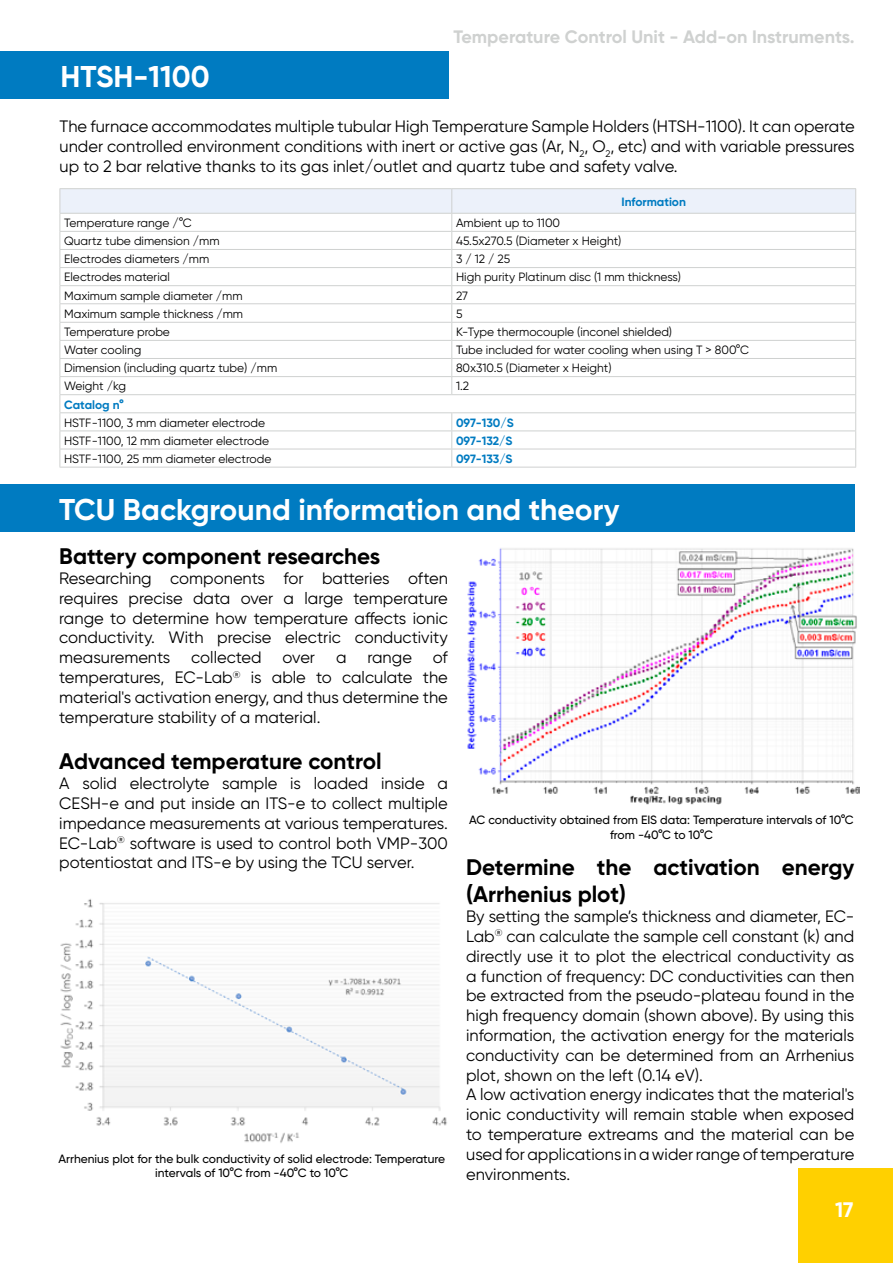
<style>
.page{position:relative;width:893px;height:1263px;background:#fff}
.page>*{position:absolute;margin:0;border:0;box-sizing:border-box;transform-origin:0 0}
.t1{font:700 30px "Gilroy";color:#fff}
.t2{font:700 22.5px/27px "Gilroy";color:#000}
.t3{font:700 21px "Gilroy";color:#fff}
.t4{font:700 18px "Gilroy";color:#cfd1d0}
.t5{font:16.5px/19.8px "Gilroy";color:#000;text-align:justify}
.t6{font:12px "Gilroy";color:#000}
.t7{font:500 12px/14.4px "Gilroy";color:#000;text-align:center}
.t8{font:700 12px "Gilroy";color:#007bc1}
</style>
<div class="page">
<div style="left:799px;top:1169px;width:94px;height:94px;background:#ffd000"></div>
<div style="left:0;top:51px;width:448px;height:47px;background:#007bc1"></div>
<hr style="left:60px;top:467px;width:392px;height:1px;background:#cfd1d0">
<hr style="left:452px;top:467px;width:404px;height:1px;background:#cfd1d0">
<hr style="left:60px;top:188px;width:392px;height:1px;background:#cfd1d0">
<hr style="left:452px;top:188px;width:404px;height:1px;background:#cfd1d0">
<svg style="left:60px;top:189px;width:796px;height:278px"></svg>
<hr style="left:60px;top:213px;width:392px;height:1px;background:#cfd1d0">
<hr style="left:452px;top:213px;width:404px;height:1px;background:#cfd1d0">
<img style="left:60px;top:899px;width:387px;height:244px">
<img style="left:467px;top:548px;width:392px;height:257px">
<div style="left:0;top:484px;width:855px;height:47px;background:#007bc1"></div>
<p class="t4" style="left:453px;top:25px;width:403px">Temperature Control Unit - Add-on Instruments.</p>
<h1 class="t1" style="left:61px;top:57px;width:151px">HTSH-1100</h1>
<p class="t5" style="left:60px;top:116px;width:797px">The furnace accommodates multiple tubular High Temperature Sample Holders (HTSH-1100). It can operate under controlled environment conditions with inert or active gas (Ar, N<sub>2</sub>, O<sub>2</sub>, etc) and with variable pressures up to 2 bar relative thanks to its gas inlet/outlet and quartz tube and safety valve.</p>
<p class="t8" style="left:621px;top:194px;width:66px">Information</p>
<p class="t6" style="left:64px;top:216px;width:129px">Temperature range /°C</p>
<p class="t6" style="left:456px;top:216px;width:106px">Ambient up to 1100</p>
<p class="t6" style="left:64px;top:234px;width:157px">Quartz tube dimension /mm</p>
<p class="t6" style="left:456px;top:234px;width:167px">45.5x270.5 (Diameter x Height)</p>
<p class="t6" style="left:64px;top:252px;width:147px">Electrodes diameters /mm</p>
<p class="t6" style="left:456px;top:252px;width:56px">3 / 12 / 25</p>
<p class="t6" style="left:64px;top:270px;width:107px">Electrodes material</p>
<p class="t6" style="left:456px;top:270px;width:227px">High purity Platinum disc (1 mm thickness)</p>
<p class="t6" style="left:64px;top:288px;width:180px">Maximum sample diameter /mm</p>
<p class="t6" style="left:456px;top:288px;width:13px">27</p>
<p class="t6" style="left:64px;top:306px;width:180px">Maximum sample thickness /mm</p>
<p class="t6" style="left:456px;top:306px;width:8px">5</p>
<p class="t6" style="left:64px;top:325px;width:107px">Temperature probe</p>
<p class="t6" style="left:456px;top:325px;width:218px">K-Type thermocouple (inconel shielded)</p>
<p class="t6" style="left:64px;top:343px;width:79px">Water cooling</p>
<p class="t6" style="left:456px;top:343px;width:294px">Tube included for water cooling when using T &gt; 800°C</p>
<p class="t6" style="left:64px;top:361px;width:215px">Dimension (including quartz tube) /mm</p>
<p class="t6" style="left:456px;top:361px;width:157px">80x310.5 (Diameter x Height)</p>
<p class="t6" style="left:64px;top:379px;width:63px">Weight /kg</p>
<p class="t6" style="left:456px;top:379px;width:15px">1.2</p>
<p class="t8" style="left:64px;top:397px;width:61px">Catalog n°</p>
<p class="t6" style="left:64px;top:415px;width:202px">HSTF-1100, 3 mm diameter electrode</p>
<p class="t8" style="left:456px;top:415px;width:59px">097-130/S</p>
<p class="t6" style="left:64px;top:433px;width:206px">HSTF-1100, 12 mm diameter electrode</p>
<p class="t8" style="left:456px;top:433px;width:58px">097-132/S</p>
<p class="t6" style="left:64px;top:451px;width:209px">HSTF-1100, 25 mm diameter electrode</p>
<p class="t8" style="left:456px;top:451px;width:58px">097-133/S</p>
<h1 class="t1" style="left:59px;top:490px;width:562px">TCU Background information and theory</h1>
<h2 class="t2" style="left:59px;top:543px;width:323px">Battery component researches</h2>
<p class="t5" style="left:59px;top:568px;width:390px">Researching components for batteries often requires precise data over a large temperature range to determine how temperature affects ionic conductivity. With precise electric conductivity measurements</p>
<p class="t5" style="left:191px;top:647px;width:72px">collected</p>
<p class="t5" style="left:283px;top:647px;width:34px">over</p>
<p class="t5" style="left:336px;top:647px;width:12px">a</p>
<p class="t5" style="left:367px;top:647px;width:46px">range</p>
<p class="t5" style="left:59px;top:647px;width:390px;text-indent:374px">of temperatures, EC-Lab<sup>®</sup> is able to calculate the material's activation energy, and thus determine the temperature stability of a material.</p>
<h2 class="t2" style="left:59px;top:748px;width:324px">Advanced temperature control</h2>
<p class="t5" style="left:59px;top:773px;width:390px">A solid electrolyte sample is loaded inside a CESH-e and put inside an ITS-e to collect multiple impedance measurements at various temperatures.<br>EC-Lab<sup>®</sup> software is used to control both VMP-300 potentiostat and ITS-e by using the TCU server.</p>
<p class="t7" style="left:58px;top:1151px;width:388px">Arrhenius plot for the bulk conductivity of solid electrode: Temperature intervals of 10°C from -40°C to 10°C</p>
<p class="t7" style="left:469px;top:813px;width:386px">AC conductivity obtained from EIS data: Temperature intervals of 10°C from -40°C to 10°C</p>
<h2 class="t2" style="left:466px;top:854px;width:390px">Determine the activation energy (Arrhenius plot)</h2>
<p class="t5" style="left:466px;top:906px;width:390px;text-align:left">By setting the sample’s thickness and diameter, EC-Lab<sup>®</sup> can calculate the sample cell constant (k) and directly use it to plot the electrical conductivity as a function of frequency: DC conductivities can then be extracted from the pseudo-plateau found in the high frequency domain (shown above). By using this information, the activation energy for the materials conductivity can be determined from an Arrhenius plot, shown on the left (0.14 eV).<br>A low activation energy indicates that the material's ionic conductivity will remain stable when exposed to temperature extreams and the material can be used for applications in a wider range of temperature environments.</p>
<p class="t3" style="left:835px;top:1197px;width:20px">17</p>
</div>
